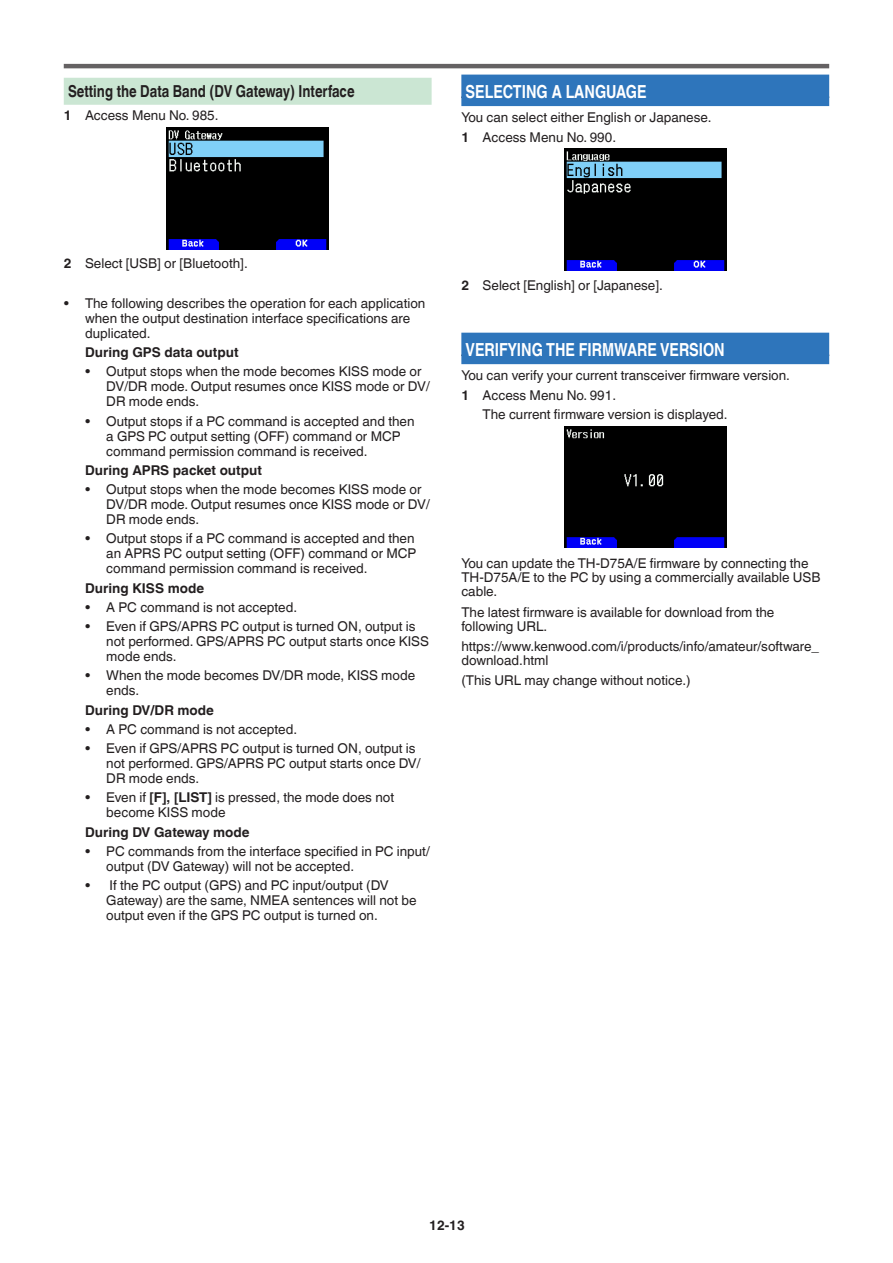
<style>
.page{position:relative;width:893px;height:1263px;background:#fff}
.page>*{position:absolute;margin:0;border:0;box-sizing:border-box;transform-origin:0 0}
.t1{font:700 18px "Helvetica World";color:#fff;scale:.8 1}
.t2{font:700 16.5px "Helvetica World";color:#231f20;scale:.8 1}
.t3{font:13.5px/15px "Helvetica World";color:#231f20}
.t4{font:700 13.5px "Helvetica World";color:#231f20}
.s1{font-weight:700}
</style>
<div class="page">
<hr style="left:64px;top:64px;width:765px;height:4px;background:#656263">
<div style="left:64px;top:78px;width:368px;height:27px;background:#cbe6d3"></div>
<img style="left:167px;top:128px;width:162px;height:121px">
<div style="left:461px;top:75px;width:368px;height:31px;background:#2e75bb"></div>
<div style="left:461px;top:333px;width:368px;height:31px;background:#2e75bb"></div>
<img style="left:564px;top:149px;width:162px;height:121px">
<img style="left:564px;top:426px;width:162px;height:122px">
<p class="t2" style="left:68px;top:82px;width:360px">Setting the Data Band (DV Gateway) Interface</p>
<p class="t3" style="left:64px;top:108px;width:156px"><span class="s1">1</span> Access Menu No. 985.</p>
<h1 class="t1" style="left:466px;top:81px;width:228px">SELECTING A LANGUAGE</h1>
<p class="t3" style="left:461px;top:108px;width:252px;line-height:19.2px">You can select either English or Japanese.<br><span class="s1">1</span> Access Menu No. 990.</p>
<p class="t3" style="left:64px;top:256px;width:185px"><span class="s1">2</span> Select [USB] or [Bluetooth].</p>
<p class="t3" style="left:85px;top:296px;width:342px;text-indent:-21px">• The following describes the operation for each application when the output destination interface specifications are duplicated.</p>
<p class="t4" style="left:85px;top:345px;width:155px">During GPS data output</p>
<p class="t3" style="left:106px;top:364px;width:325px;text-indent:-21px">• Output stops when the mode becomes KISS mode or<br>DV/DR mode. Output resumes once KISS mode or DV/<br>DR mode ends.</p>
<p class="t3" style="left:106px;top:413px;width:310px;text-indent:-21px">• Output stops if a PC command is accepted and then a GPS PC output setting (OFF) command or MCP command permission command is received.</p>
<p class="t4" style="left:85px;top:462px;width:178px">During APRS packet output</p>
<p class="t3" style="left:106px;top:482px;width:325px;text-indent:-21px">• Output stops when the mode becomes KISS mode or<br>DV/DR mode. Output resumes once KISS mode or DV/<br>DR mode ends.</p>
<p class="t3" style="left:106px;top:531px;width:311px;text-indent:-21px">• Output stops if a PC command is accepted and then an APRS PC output setting (OFF) command or MCP command permission command is received.</p>
<p class="t4" style="left:85px;top:580px;width:121px">During KISS mode</p>
<p class="t3" style="left:85px;top:600px;width:214px">• A PC command is not accepted.</p>
<p class="t3" style="left:106px;top:619px;width:324px;text-indent:-21px">• Even if GPS/APRS PC output is turned ON, output is not performed. GPS/APRS PC output starts once KISS mode ends.</p>
<p class="t3" style="left:106px;top:668px;width:310px;text-indent:-21px">• When the mode becomes DV/DR mode, KISS mode ends.</p>
<p class="t4" style="left:85px;top:702px;width:131px">During DV/DR mode</p>
<p class="t3" style="left:85px;top:722px;width:214px">• A PC command is not accepted.</p>
<p class="t3" style="left:106px;top:741px;width:316px;text-indent:-21px">• Even if GPS/APRS PC output is turned ON, output is not performed. GPS/APRS PC output starts once DV/<br>DR mode ends.</p>
<p class="t3" style="left:106px;top:790px;width:289px;text-indent:-21px">• Even if <span class="s1">[F], [LIST]</span> is pressed, the mode does not become KISS mode</p>
<p class="t4" style="left:85px;top:824px;width:166px">During DV Gateway mode</p>
<p class="t3" style="left:106px;top:844px;width:325px;text-indent:-21px">• PC commands from the interface specified in PC input/ output (DV Gateway) will not be accepted.</p>
<p class="t3" style="left:106px;top:878px;width:312px;text-indent:-21px">• If the PC output (GPS) and PC input/output (DV<br>Gateway) are the same, NMEA sentences will not be output even if the GPS PC output is turned on.</p>
<p class="t3" style="left:461px;top:277px;width:203px"><span class="s1">2</span> Select [English] or [Japanese].</p>
<h1 class="t1" style="left:466px;top:339px;width:325px">VERIFYING THE FIRMWARE VERSION</h1>
<p class="t3" style="left:461px;top:368px;width:330px">You can verify your current transceiver firmware version.</p>
<p class="t3" style="left:461px;top:388px;width:156px"><span class="s1">1</span> Access Menu No. 991.</p>
<p class="t3" style="left:483px;top:407px;width:247px">The current firmware version is displayed.</p>
<p class="t3" style="left:461px;top:556px;width:361px;line-height:14.2px">You can update the TH-D75A/E firmware by connecting the<br>TH-D75A/E to the PC by using a commercially available USB cable.</p>
<p class="t3" style="left:461px;top:605px;width:315px;line-height:14.2px">The latest firmware is available for download from the following URL.</p>
<p class="t3" style="left:461px;top:639px;width:359px;line-height:14.2px">https://www.kenwood.com/i/products/info/amateur/software_ download.html</p>
<p class="t3" style="left:461px;top:673px;width:231px">(This URL may change without notice.)</p>
<p class="t4" style="left:429px;top:1218px;width:37px">12-13</p>
</div>
